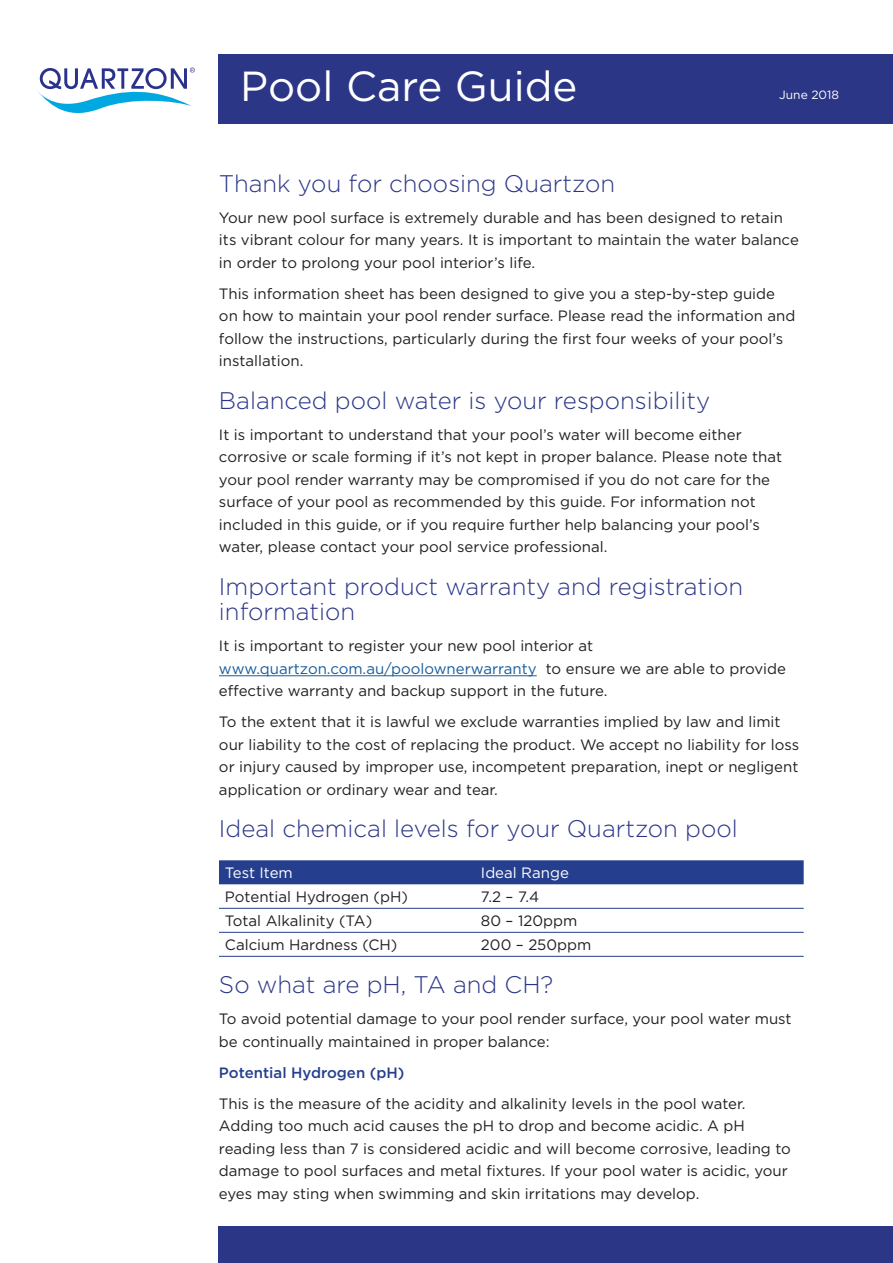
<style>
.page{position:relative;width:893px;height:1263px;background:#fff}
.page>*{position:absolute;margin:0;border:0;box-sizing:border-box;transform-origin:0 0}
.t1{font:42px "Gotham";color:#fff}
.t2{font:300 24px/25.5px "Gotham";color:#2b3687}
.t3{font:15px/22.5px "Gotham";color:#231f20}
.t4{font:500 15px "Gotham";color:#253f8e}
.t5{font:15px "Gotham";color:#fff}
.t6{font:12px "Gotham";color:#fff}
.s1{color:#175d9e}
</style>
<div class="page">
<svg style="left:36px;top:68px;width:159px;height:45px"></svg>
<div style="left:219px;top:54px;width:674px;height:70px;background:#2b3687"></div>
<div style="left:219px;top:1227px;width:674px;height:36px;background:#2b3687"></div>
<hr style="left:219px;top:675px;width:318px;height:1px;background:#175d9e">
<div style="left:219px;top:860px;width:585px;height:24px;background:#253f8e"></div>
<hr style="left:219px;top:908px;width:256px;height:1px;background:#253f8e">
<hr style="left:475px;top:908px;width:329px;height:1px;background:#253f8e">
<hr style="left:219px;top:932px;width:256px;height:1px;background:#253f8e">
<hr style="left:475px;top:932px;width:329px;height:1px;background:#253f8e">
<hr style="left:219px;top:956px;width:256px;height:1px;background:#253f8e">
<hr style="left:475px;top:956px;width:329px;height:1px;background:#253f8e">
<h1 class="t1" style="left:240px;top:59px;width:339px">Pool Care Guide</h1>
<p class="t6" style="left:779px;top:87px;width:61px">June 2018</p>
<h2 class="t2" style="left:219px;top:170px;width:398px">Thank you for choosing Quartzon</h2>
<p class="t3" style="left:219px;top:206px;width:581px">Your new pool surface is extremely durable and has been designed to retain its vibrant colour for many years. It is important to maintain the water balance in order to prolong your pool interior’s life.</p>
<p class="t3" style="left:219px;top:282px;width:578px">This information sheet has been designed to give you a step-by-step guide on how to maintain your pool render surface. Please read the information and follow the instructions, particularly during the first four weeks of your pool’s installation.</p>
<h2 class="t2" style="left:219px;top:387px;width:493px">Balanced pool water is your responsibility</h2>
<p class="t3" style="left:219px;top:423px;width:565px">It is important to understand that your pool’s water will become either corrosive or scale forming if it’s not kept in proper balance. Please note that your pool render warranty may be compromised if you do not care for the surface of your pool as recommended by this guide. For information not included in this guide, or if you require further help balancing your pool’s water, please contact your pool service professional.</p>
<h2 class="t2" style="left:219px;top:573px;width:526px">Important product warranty and registration information</h2>
<p class="t3" style="left:219px;top:634px;width:568px">It is important to register your new pool interior at <span class="s1">www.quartzon.com.au/poolownerwarranty</span> to ensure we are able to provide effective warranty and backup support in the future.</p>
<p class="t3" style="left:219px;top:710px;width:582px">To the extent that it is lawful we exclude warranties implied by law and limit our liability to the cost of replacing the product. We accept no liability for loss or injury caused by improper use, incompetent preparation, inept or negligent application or ordinary wear and tear.</p>
<h2 class="t2" style="left:219px;top:815px;width:520px">Ideal chemical levels for your Quartzon pool</h2>
<p class="t5" style="left:225px;top:863px;width:69px">Test Item</p>
<p class="t5" style="left:481px;top:863px;width:89px">Ideal Range</p>
<p class="t3" style="left:225px;top:885px;width:184px">Potential Hydrogen (pH)</p>
<p class="t3" style="left:481px;top:885px;width:60px">7.2 – 7.4</p>
<p class="t3" style="left:225px;top:909px;width:149px">Total Alkalinity (TA)</p>
<p class="t3" style="left:481px;top:909px;width:98px">80 – 120ppm</p>
<p class="t3" style="left:225px;top:933px;width:174px">Calcium Hardness (CH)</p>
<p class="t3" style="left:481px;top:933px;width:112px">200 – 250ppm</p>
<h2 class="t2" style="left:219px;top:971px;width:336px">So what are pH, TA and CH?</h2>
<p class="t3" style="left:219px;top:1007px;width:574px">To avoid potential damage to your pool render surface, your pool water must be continually maintained in proper balance:</p>
<p class="t4" style="left:219px;top:1062px;width:187px">Potential Hydrogen (pH)</p>
<p class="t3" style="left:219px;top:1092px;width:573px">This is the measure of the acidity and alkalinity levels in the pool water.<br>Adding too much acid causes the pH to drop and become acidic. A pH reading less than 7 is considered acidic and will become corrosive, leading to damage to pool surfaces and metal fixtures. If your pool water is acidic, your eyes may sting when swimming and skin irritations may develop.</p>
</div>
